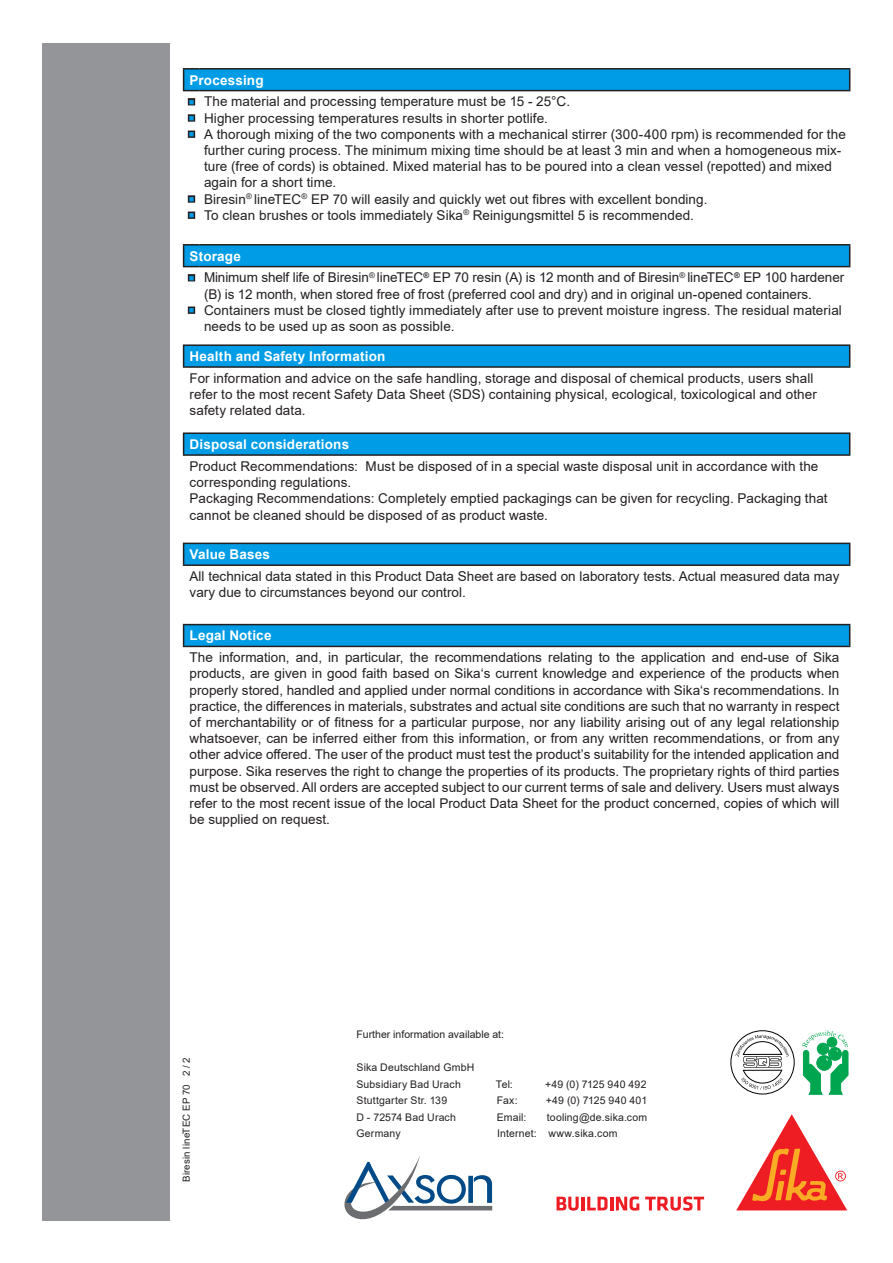
<style>
.page{position:relative;width:893px;height:1263px;background:#fff}
.page>*{position:absolute;margin:0;border:0;box-sizing:border-box;transform-origin:0 0}
.TDS_Note{font:13.5px/16.2px "Arial";letter-spacing:.005em;color:#231f20}
.DS_Text{font:13.5px/16.2px "Arial";letter-spacing:.005em;color:#231f20}
.TDS_Text{font:13.5px/16.2px "Arial";color:#231f20}
.DS_Überschrift{font:700 13.5px "Arial";letter-spacing:.015em;color:#fff}
.t1{font:10.5px "Arial";letter-spacing:.015em;color:#231f20}
.DS{font:9.75px "Arial";letter-spacing:.015em;color:#231f20}
.DS_Text-2{font:7.5px "Wingdings";color:#009ce6}
</style>
<div class="page">
<div style="left:43px;top:43px;width:127px;height:1177px;background:#939598"></div>
<svg style="left:556px;top:1196px;width:83px;height:14px"></svg>
<svg style="left:645px;top:1196px;width:59px;height:14px"></svg>
<svg style="left:736px;top:1114px;width:111px;height:96px"></svg>
<svg style="left:344px;top:1156px;width:148px;height:63px"></svg>
<div style="left:184px;top:69px;width:666px;height:22px;background:#009ce6"></div>
<svg style="left:184px;top:91px;width:666px;height:128px"></svg>
<svg style="left:849px;top:70px;width:1px;height:20px"></svg>
<hr style="left:200px;top:68px;width:650px;height:2px;background:#231f20">
<svg style="left:183px;top:68px;width:17px;height:23px"></svg>
<hr style="left:200px;top:90px;width:650px;height:1px;background:#231f20">
<div style="left:188px;top:98px;width:7px;height:7px;border:3px solid #231f20"></div>
<div style="left:188px;top:114px;width:7px;height:8px;border:3px solid #231f20"></div>
<div style="left:188px;top:131px;width:7px;height:7px;border:3px solid #231f20"></div>
<div style="left:188px;top:195px;width:7px;height:8px;border:3px solid #231f20"></div>
<div style="left:188px;top:212px;width:7px;height:7px;border:3px solid #231f20"></div>
<div style="left:184px;top:245px;width:666px;height:22px;background:#009ce6"></div>
<svg style="left:184px;top:267px;width:666px;height:47px"></svg>
<svg style="left:849px;top:246px;width:1px;height:20px"></svg>
<hr style="left:200px;top:244px;width:650px;height:2px;background:#231f20">
<svg style="left:183px;top:244px;width:17px;height:23px"></svg>
<hr style="left:200px;top:266px;width:650px;height:1px;background:#231f20">
<div style="left:188px;top:274px;width:7px;height:7px;border:3px solid #231f20"></div>
<div style="left:188px;top:306px;width:7px;height:8px;border:3px solid #231f20"></div>
<div style="left:184px;top:345px;width:666px;height:22px;background:#009ce6"></div>
<svg style="left:849px;top:346px;width:1px;height:20px"></svg>
<hr style="left:183px;top:344px;width:667px;height:2px;background:#231f20">
<svg style="left:183px;top:346px;width:1px;height:20px"></svg>
<hr style="left:183px;top:366px;width:667px;height:2px;background:#231f20">
<div style="left:184px;top:433px;width:666px;height:22px;background:#009ce6"></div>
<svg style="left:849px;top:434px;width:1px;height:20px"></svg>
<hr style="left:183px;top:432px;width:667px;height:2px;background:#231f20">
<svg style="left:183px;top:434px;width:1px;height:20px"></svg>
<hr style="left:183px;top:454px;width:667px;height:2px;background:#231f20">
<div style="left:184px;top:543px;width:666px;height:22px;background:#009ce6"></div>
<svg style="left:849px;top:544px;width:1px;height:20px"></svg>
<hr style="left:183px;top:543px;width:667px;height:1px;background:#231f20">
<svg style="left:183px;top:544px;width:1px;height:20px"></svg>
<hr style="left:183px;top:564px;width:667px;height:2px;background:#231f20">
<div style="left:184px;top:625px;width:666px;height:21px;background:#009ce6"></div>
<svg style="left:849px;top:625px;width:1px;height:21px"></svg>
<hr style="left:183px;top:624px;width:667px;height:1px;background:#231f20">
<svg style="left:183px;top:625px;width:1px;height:21px"></svg>
<hr style="left:183px;top:646px;width:667px;height:1px;background:#231f20">
<svg style="left:802px;top:1030px;width:46px;height:64px"></svg>
<div style="left:731px;top:1030px;width:63px;height:64px;border:1px solid #000;border-radius:50%"></div>
<svg style="left:735px;top:1035px;width:54px;height:55px"></svg>
<p class="DS_Überschrift" style="left:190px;top:70px;width:76px">Processing</p>
<p class="DS_Text-2" style="left:189px;top:98px;width:7px">■</p>
<p class="DS_Text-2" style="left:189px;top:114px;width:7px">■</p>
<p class="DS_Text-2" style="left:189px;top:130px;width:7px">■</p>
<p class="DS_Text" style="left:204px;top:94px;width:643px">The material and processing temperature must be 15 - 25°C.<br>Higher processing temperatures results in shorter potlife.<br>A thorough mixing of the two components with a mechanical stirrer (300-400 rpm) is recommended for the further curing process. The minimum mixing time should be at least 3 min and when a homogeneous mix&shy;ture (free of cords) is obtained. Mixed material has to be poured into a clean vessel (repotted) and mixed again for a short time.<br>Biresin<sup>®</sup> lineTEC<sup>®</sup> EP 70 will easily and quickly wet out fibres with excellent bonding.</p>
<p class="DS_Text" style="left:204px;top:207px;width:491px">To clean brushes or tools immediately Sika<sup>®</sup> Reinigungsmittel 5 is recommended.</p>
<p class="DS_Überschrift" style="left:190px;top:246px;width:53px">Storage</p>
<p class="DS_Text-2" style="left:189px;top:274px;width:7px">■</p>
<p class="DS_Text-2" style="left:189px;top:306px;width:7px">■</p>
<p class="DS_Text-2" style="left:189px;top:195px;width:7px">■</p>
<p class="DS_Text-2" style="left:189px;top:211px;width:7px">■</p>
<p class="DS_Text" style="left:204px;top:269px;width:642px">Minimum shelf life of Biresin<sup>®</sup> lineTEC<sup>®</sup> EP 70 resin (A) is 12 month and of Biresin<sup>®</sup> lineTEC<sup>®</sup> EP 100 hardener (B) is 12 month, when stored free of frost (preferred cool and dry) and in original un-opened containers.</p>
<p class="DS_Text" style="left:204px;top:302px;width:639px">Containers must be closed tightly immediately after use to prevent moisture ingress. The residual material needs to be used up as soon as possible.</p>
<p class="DS_Überschrift" style="left:190px;top:347px;width:197px">Health and Safety Information</p>
<p class="TDS_Note" style="left:190px;top:370px;width:629px">For information and advice on the safe handling, storage and disposal of chemical products, users shall refer to the most recent Safety Data Sheet (SDS) containing physical, ecological, toxicological and other safety related data.</p>
<p class="DS_Überschrift" style="left:190px;top:435px;width:161px">Disposal considerations</p>
<p class="DS_Text" style="left:190px;top:458px;width:630px">Product Recommendations: Must be disposed of in a special waste disposal unit in accordance with the corresponding regulations.</p>
<p class="DS_Text" style="left:190px;top:490px;width:640px">Packaging Recommendations: Completely emptied packagings can be given for recycling. Packaging that cannot be cleaned should be disposed of as product waste.</p>
<p class="DS_Überschrift" style="left:190px;top:545px;width:82px">Value Bases</p>
<p class="TDS_Text" style="left:190px;top:568px;width:651px">All technical data stated in this Product Data Sheet are based on laboratory tests. Actual measured data may vary due to circumstances beyond our control.</p>
<p class="DS_Überschrift" style="left:190px;top:626px;width:83px">Legal Notice</p>
<p class="TDS_Note" style="left:190px;top:649px;width:651px;text-align:justify">The information, and, in particular, the recommendations relating to the application and end-use of Sika products, are given in good faith based on Sika‘s current knowledge and experience of the products when properly stored, handled and applied under normal conditions in accordance with Sika‘s recommendations. In practice, the differences in materials, substrates and actual site conditions are such that no warranty in respect of merchantability or of fitness for a particular purpose, nor any liability arising out of any legal relationship whatsoever, can be inferred either from this information, or from any written recommendations, or from any other advice offered. The user of the product must test the product’s suitability for the intended application and purpose. Sika reserves the right to change the properties of its products. The proprietary rights of third parties must be observed. All orders are accepted subject to our current terms of sale and delivery. Users must always refer to the most recent issue of the local Product Data Sheet for the product concerned, copies of which will be supplied on request.</p>
<p class="DS" style="left:180px;top:1182px;width:126px;rotate:-90deg">Biresin lineTEC EP 70 2 / 2</p>
<p class="t1" style="left:356px;top:1027px;width:149px">Further information available at:</p>
<p class="t1" style="left:356px;top:1060px;width:119px">Sika Deutschland GmbH</p>
<p class="t1" style="left:356px;top:1077px;width:106px">Subsidiary Bad Urach</p>
<p class="t1" style="left:496px;top:1077px;width:18px">Tel:</p>
<p class="t1" style="left:545px;top:1077px;width:103px">+49 (0) 7125 940 492</p>
<p class="t1" style="left:356px;top:1093px;width:92px">Stuttgarter Str. 139</p>
<p class="t1" style="left:497px;top:1093px;width:22px">Fax:</p>
<p class="t1" style="left:546px;top:1093px;width:103px">+49 (0) 7125 940 401</p>
<p class="t1" style="left:356px;top:1110px;width:101px">D - 72574 Bad Urach</p>
<p class="t1" style="left:497px;top:1110px;width:31px">Email:</p>
<p class="t1" style="left:547px;top:1110px;width:102px">tooling@de.sika.com</p>
<p class="t1" style="left:356px;top:1126px;width:46px">Germany</p>
<p class="t1" style="left:497px;top:1126px;width:122px">Internet: www.sika.com</p>
</div>
